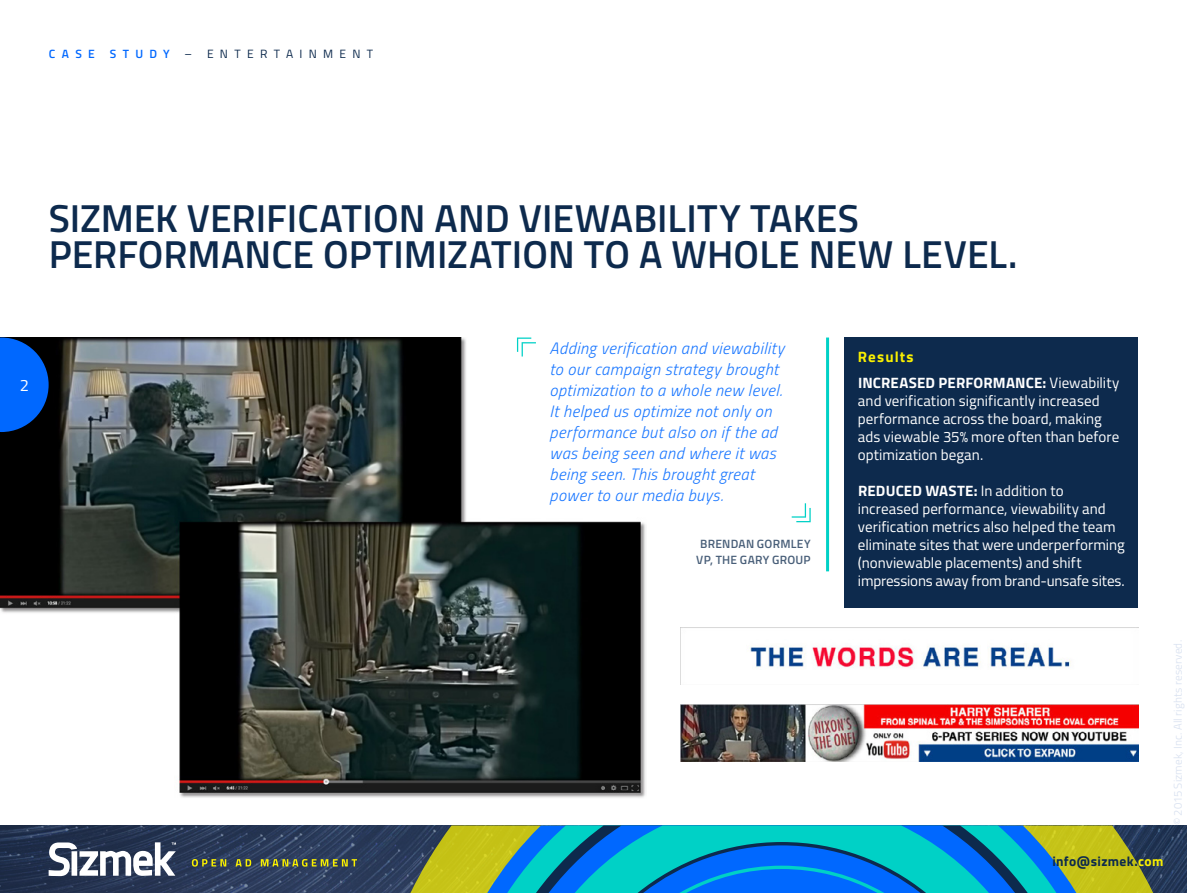
<style>
.page{position:relative;width:1187px;height:893px;background:#fff}
.page>*{position:absolute;margin:0;border:0;box-sizing:border-box;transform-origin:0 0}
.t1{font:600 39px/36px "Titillium";color:#0d2a4d}
.t2{font:italic 300 16.5px/21px "Titillium";letter-spacing:.025em;color:#1a77ff}
.t3{font:16.5px "Titillium";color:#fff}
.t4{font:15px/18px "Titillium";color:#fff}
.t5{font:700 15px/25.5px "Titillium";letter-spacing:.01em;color:#fff}
.t6{font:700 13.5px "Titillium";letter-spacing:.03em;color:#0d2a4d}
.t7{font:600 12px/16.5px "Titillium";letter-spacing:.02em;color:#495f79;text-align:center}
.t8{font:12px "Titillium";letter-spacing:.52em;color:#0d2a4d}
.t9{font:300 11.25px "Titillium";letter-spacing:.015em;color:#d6dfef}
.s1{font-weight:600;color:#0068ff}
.s2{color:#faf000}
.s3{font-weight:400}
.s4{font-weight:700}
</style>
<div class="page">
<img style="left:0;top:825px;width:1186px;height:68px">
<svg style="left:410px;top:825px;width:743px;height:68px;background:#9da028"></svg>
<svg style="left:487px;top:825px;width:589px;height:68px;background:#119ac5"></svg>
<svg style="left:49px;top:842px;width:127px;height:34px"></svg>
<svg style="left:192px;top:859px;width:34px;height:8px"></svg>
<svg style="left:235px;top:859px;width:16px;height:7px"></svg>
<svg style="left:261px;top:859px;width:96px;height:8px"></svg>
<img style="left:0;top:338px;width:646px;height:460px">
<svg style="left:0;top:338px;width:49px;height:94px;background:#0052c9"></svg>
<div style="left:844px;top:338px;width:294px;height:270px;background:#0d2a4d"></div>
<hr style="left:826px;top:338px;width:3px;height:233px;background:#00d1c6">
<img style="left:680px;top:628px;width:391px;height:56px">
<svg style="left:517px;top:338px;width:19px;height:18px"></svg>
<svg style="left:791px;top:503px;width:19px;height:19px"></svg>
<img style="left:680px;top:705px;width:458px;height:56px">
<p class="t8" style="left:49px;top:45px;width:326px"><span class="s1">CASE STUDY</span> – ENTERTAINMENT</p>
<h1 class="t1" style="left:49px;top:198px;width:970px">SIZMEK VERIFICATION AND VIEWABILITY TAKES<br>PERFORMANCE OPTIMIZATION TO A WHOLE NEW LEVEL.</h1>
<p class="t3" style="left:20px;top:373px;width:11px">2</p>
<p class="t2" style="left:549px;top:337px;width:236px">Adding verification and viewability to our campaign strategy brought optimization to a whole new level.<br>It helped us optimize not only on performance but also on if the ad was being seen and where it was being seen. This brought great power to our media buys.</p>
<p class="t7" style="left:696px;top:535px;width:116px">BRENDAN GORMLEY<br>VP, THE GARY GROUP</p>
<p class="t5" style="left:857px;top:343px;width:263px"><span class="s2">Results<br></span>INCREASED PERFORMANCE: <span class="s3">Viewability</span></p>
<p class="t4" style="left:857px;top:391px;width:263px">and verification significantly increased performance across the board, making ads viewable 35% more often than before optimization began.</p>
<p class="t4" style="left:857px;top:481px;width:268px"><span class="s4">REDUCED WASTE:</span> In addition to increased performance, viewability and verification metrics also helped the team eliminate sites that were underperforming (nonviewable placements) and shift impressions away from brand-unsafe sites.</p>
<p class="t9" style="left:1169px;top:825px;width:187px;rotate:-90deg">© 2015 Sizmek, Inc. All rights reserved.</p>
<p class="t6" style="left:1052px;top:851px;width:112px">info@sizmek.<span class="s2">com</span></p>
</div>
